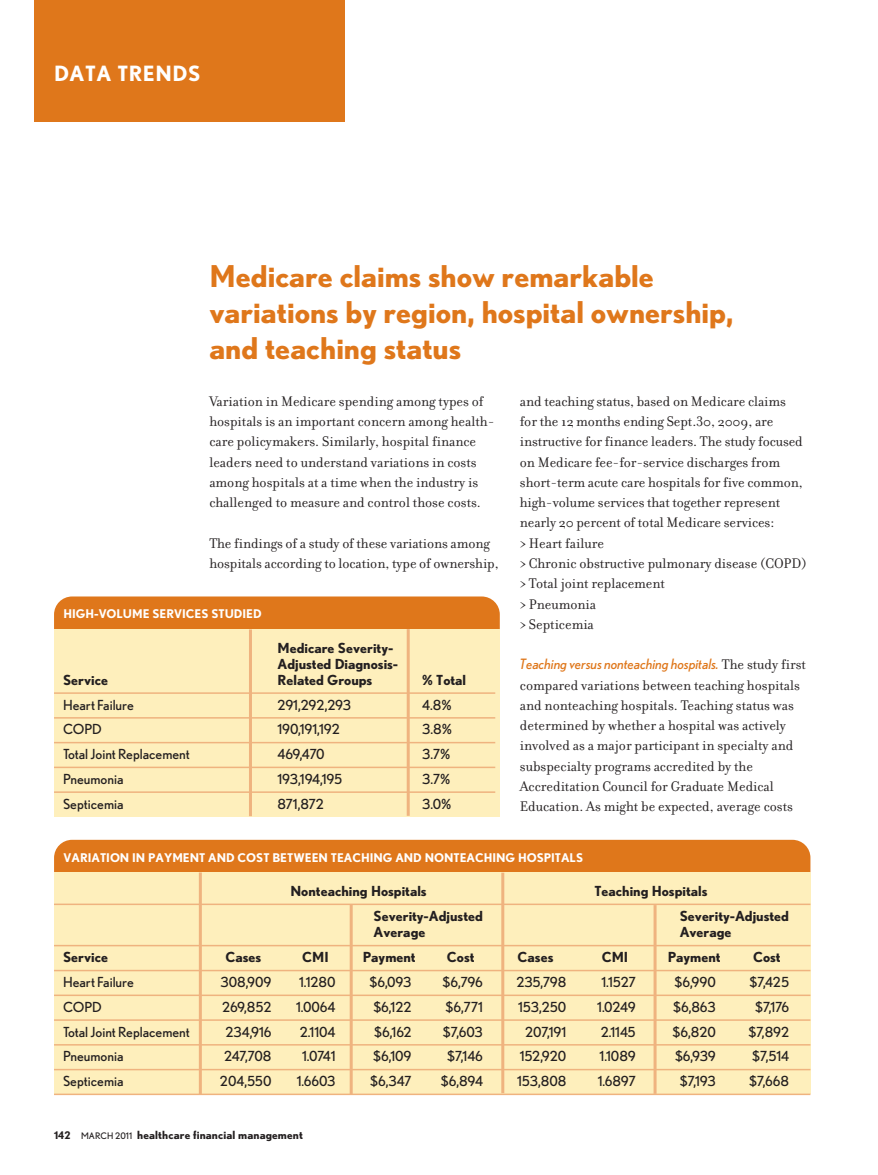
<style>
.page{position:relative;width:878px;height:1175px;background:#fff}
.page>*{position:absolute;margin:0;border:0;box-sizing:border-box;transform-origin:0 0}
.t1{font:700 30px/36px "Nobel";color:#df771b}
.t2{font:700 21px "Nobel";letter-spacing:.025em;color:#fff}
.t3{font:15px/20.2px "Filosofia";color:#231f20}
.t4{font:italic 14.25px "Nobel";color:#df771b}
.t5{font:13.8px "Nobel";color:#231f20}
.t6{font:700 13.8px/16px "Nobel";color:#231f20}
.t7{font:700 12px "Nobel";color:#fff}
.t8{font:700 11.25px "Nobel";letter-spacing:.01em;color:#231f20}
.s1{font-family:"Filosofia";font-style:normal;font-size:15px;color:#231f20}
.s2{font-size:10.5px}
.s3{font-weight:400;font-size:9px}
</style>
<div class="page">
<div style="left:34px;top:0;width:310px;height:122px;background:#df771b"></div>
<div style="left:54px;top:596px;width:446px;height:79px;background:#df771b;border-radius:18px"></div>
<div style="left:54px;top:629px;width:445px;height:188px;background:#feefbc"></div>
<hr style="left:54px;top:692px;width:441px;height:2px;background:#efb37f">
<hr style="left:54px;top:717px;width:441px;height:1px;background:#efb37f">
<hr style="left:54px;top:742px;width:441px;height:1px;background:#efb37f">
<hr style="left:54px;top:766px;width:441px;height:2px;background:#efb37f">
<hr style="left:54px;top:791px;width:441px;height:2px;background:#efb37f">
<hr style="left:249px;top:629px;width:3px;height:187px;background:#efb37f">
<hr style="left:407px;top:629px;width:3px;height:186px;background:#efb37f">
<div style="left:54px;top:839px;width:756px;height:79px;background:#df771b;border-radius:18px"></div>
<div style="left:54px;top:872px;width:756px;height:222px;background:#feefbc"></div>
<hr style="left:54px;top:903px;width:756px;height:2px;background:#efb37f">
<hr style="left:54px;top:944px;width:756px;height:2px;background:#efb37f">
<hr style="left:54px;top:969px;width:756px;height:2px;background:#efb37f">
<hr style="left:54px;top:994px;width:756px;height:2px;background:#efb37f">
<hr style="left:54px;top:1019px;width:756px;height:1px;background:#efb37f">
<hr style="left:54px;top:1044px;width:756px;height:1px;background:#efb37f">
<hr style="left:54px;top:1068px;width:756px;height:2px;background:#efb37f">
<hr style="left:54px;top:1093px;width:756px;height:2px;background:#efb37f">
<hr style="left:199px;top:872px;width:3px;height:222px;background:#efb37f">
<hr style="left:653px;top:905px;width:3px;height:188px;background:#efb37f">
<hr style="left:501px;top:872px;width:3px;height:221px;background:#efb37f">
<hr style="left:350px;top:904px;width:2px;height:190px;background:#efb37f">
<h2 class="t2" style="left:54px;top:62px;width:148px">DATA TRENDS</h2>
<h1 class="t1" style="left:209px;top:259px;width:525px">Medicare claims show remarkable variations by region, hospital ownership, and teaching status</h1>
<p class="t3" style="left:209px;top:390px;width:287px">Variation in Medicare spending among types of hospitals is an important concern among health&shy;care policymakers. Similarly, hospital finance leaders need to understand variations in costs among hospitals at a time when the industry is challenged to measure and control those costs.</p>
<p class="t3" style="left:209px;top:532px;width:291px">The findings of a study of these variations among hospitals according to location, type of ownership,</p>
<p class="t7" style="left:63px;top:607px;width:200px">HIGH-VOLUME SERVICES STUDIED</p>
<p class="t6" style="left:277px;top:640px;width:122px">Medicare Severity-<br>Adjusted Diagnosis-</p>
<p class="t6" style="left:63px;top:672px;width:47px">Service</p>
<p class="t6" style="left:277px;top:672px;width:96px">Related Groups</p>
<p class="t6" style="left:422px;top:672px;width:45px">% Total</p>
<p class="t5" style="left:63px;top:697px;width:72px">Heart Failure</p>
<p class="t5" style="left:277px;top:697px;width:75px">291,292,293</p>
<p class="t5" style="left:422px;top:697px;width:31px">4.8%</p>
<p class="t5" style="left:63px;top:721px;width:40px">COPD</p>
<p class="t5" style="left:277px;top:721px;width:64px">190,191,192</p>
<p class="t5" style="left:422px;top:721px;width:31px">3.8%</p>
<p class="t5" style="left:63px;top:746px;width:128px">Total Joint Replacement</p>
<p class="t5" style="left:277px;top:746px;width:49px">469,470</p>
<p class="t5" style="left:422px;top:746px;width:30px">3.7%</p>
<p class="t5" style="left:63px;top:771px;width:62px">Pneumonia</p>
<p class="t5" style="left:277px;top:771px;width:66px">193,194,195</p>
<p class="t5" style="left:422px;top:771px;width:30px">3.7%</p>
<p class="t5" style="left:63px;top:796px;width:62px">Septicemia</p>
<p class="t5" style="left:277px;top:796px;width:48px">871,872</p>
<p class="t5" style="left:422px;top:796px;width:31px">3.0%</p>
<p class="t3" style="left:520px;top:390px;width:288px">and teaching status, based on Medicare claims<br>for the 12 months ending Sept.30, 2009, are instructive for finance leaders. The study focused on Medicare fee-for-service discharges from short-term acute care hospitals for five common, high-volume services that together represent nearly 20 percent of total Medicare services: &gt;Heart failure<br>&gt;Chronic obstructive pulmonary disease (COPD) &gt; Total joint replacement<br>&gt; Pneumonia<br>&gt; Septicemia</p>
<p class="t4" style="left:520px;top:656px;width:287px">Teaching versus nonteaching hospitals. <span class="s1">The study first</span></p>
<p class="t3" style="left:520px;top:674px;width:281px">compared variations between teaching hospitals and nonteaching hospitals. Teaching status was determined by whether a hospital was actively involved as a major participant in specialty and subspecialty programs accredited by the Accreditation Council for Graduate Medical Education. As might be expected, average costs</p>
<p class="t7" style="left:64px;top:850px;width:521px">VARIATION IN PAYMENT AND COST BETWEEN TEACHING AND NONTEACHING HOSPITALS</p>
<p class="t6" style="left:290px;top:883px;width:138px">Nonteaching Hospitals</p>
<p class="t6" style="left:594px;top:883px;width:115px">Teaching Hospitals</p>
<p class="t6" style="left:373px;top:908px;width:111px">Severity-Adjusted</p>
<p class="t6" style="left:679px;top:908px;width:111px">Severity-Adjusted</p>
<p class="t6" style="left:373px;top:924px;width:53px">Average</p>
<p class="t6" style="left:679px;top:924px;width:53px">Average</p>
<p class="t6" style="left:63px;top:949px;width:47px">Service</p>
<p class="t6" style="left:225px;top:949px;width:37px">Cases</p>
<p class="t6" style="left:302px;top:949px;width:28px">CMI</p>
<p class="t6" style="left:363px;top:949px;width:54px">Payment</p>
<p class="t6" style="left:447px;top:949px;width:29px">Cost</p>
<p class="t6" style="left:517px;top:949px;width:37px">Cases</p>
<p class="t6" style="left:601px;top:949px;width:28px">CMI</p>
<p class="t6" style="left:667px;top:949px;width:54px">Payment</p>
<p class="t6" style="left:753px;top:949px;width:29px">Cost</p>
<p class="t5" style="left:63px;top:974px;width:72px">Heart Failure</p>
<p class="t5" style="left:220px;top:974px;width:53px">308,909</p>
<p class="t5" style="left:299px;top:974px;width:38px">1.1280</p>
<p class="t5" style="left:369px;top:974px;width:44px">$6,093</p>
<p class="t5" style="left:442px;top:974px;width:42px">$6,796</p>
<p class="t5" style="left:516px;top:974px;width:51px">235,798</p>
<p class="t5" style="left:601px;top:974px;width:36px">1.1527</p>
<p class="t5" style="left:674px;top:974px;width:43px">$6,990</p>
<p class="t5" style="left:749px;top:974px;width:41px">$7,425</p>
<p class="t5" style="left:63px;top:999px;width:40px">COPD</p>
<p class="t5" style="left:222px;top:999px;width:51px">269,852</p>
<p class="t5" style="left:296px;top:999px;width:41px">1.0064</p>
<p class="t5" style="left:373px;top:999px;width:40px">$6,122</p>
<p class="t5" style="left:445px;top:999px;width:39px">$6,771</p>
<p class="t5" style="left:518px;top:999px;width:50px">153,250</p>
<p class="t5" style="left:597px;top:999px;width:40px">1.0249</p>
<p class="t5" style="left:673px;top:999px;width:44px">$6,863</p>
<p class="t5" style="left:755px;top:999px;width:36px">$7,176</p>
<p class="t5" style="left:63px;top:1023px;width:128px">Total Joint Replacement</p>
<p class="t5" style="left:225px;top:1023px;width:48px">234,916</p>
<p class="t5" style="left:300px;top:1023px;width:37px">2.1104</p>
<p class="t5" style="left:374px;top:1023px;width:39px">$6,162</p>
<p class="t5" style="left:443px;top:1023px;width:42px">$7,603</p>
<p class="t5" style="left:525px;top:1023px;width:43px">207,191</p>
<p class="t5" style="left:600px;top:1023px;width:36px">2.1145</p>
<p class="t5" style="left:672px;top:1023px;width:45px">$6,820</p>
<p class="t5" style="left:748px;top:1023px;width:42px">$7,892</p>
<p class="t5" style="left:63px;top:1048px;width:62px">Pneumonia</p>
<p class="t5" style="left:224px;top:1048px;width:49px">247,708</p>
<p class="t5" style="left:302px;top:1048px;width:35px">1.0741</p>
<p class="t5" style="left:373px;top:1048px;width:40px">$6,109</p>
<p class="t5" style="left:447px;top:1048px;width:37px">$7,146</p>
<p class="t5" style="left:519px;top:1048px;width:48px">152,920</p>
<p class="t5" style="left:599px;top:1048px;width:38px">1.1089</p>
<p class="t5" style="left:675px;top:1048px;width:42px">$6,939</p>
<p class="t5" style="left:752px;top:1048px;width:38px">$7,514</p>
<p class="t5" style="left:63px;top:1073px;width:62px">Septicemia</p>
<p class="t5" style="left:220px;top:1073px;width:53px">204,550</p>
<p class="t5" style="left:297px;top:1073px;width:40px">1.6603</p>
<p class="t5" style="left:370px;top:1073px;width:43px">$6,347</p>
<p class="t5" style="left:441px;top:1073px;width:44px">$6,894</p>
<p class="t5" style="left:517px;top:1073px;width:51px">153,808</p>
<p class="t5" style="left:597px;top:1073px;width:39px">1.6897</p>
<p class="t5" style="left:679px;top:1073px;width:38px">$7,193</p>
<p class="t5" style="left:749px;top:1073px;width:41px">$7,668</p>
<p class="t8" style="left:54px;top:1128px;width:250px"><span class="s2">142</span> <span class="s3">MARCH 2011</span> healthcare financial management</p>
</div>
